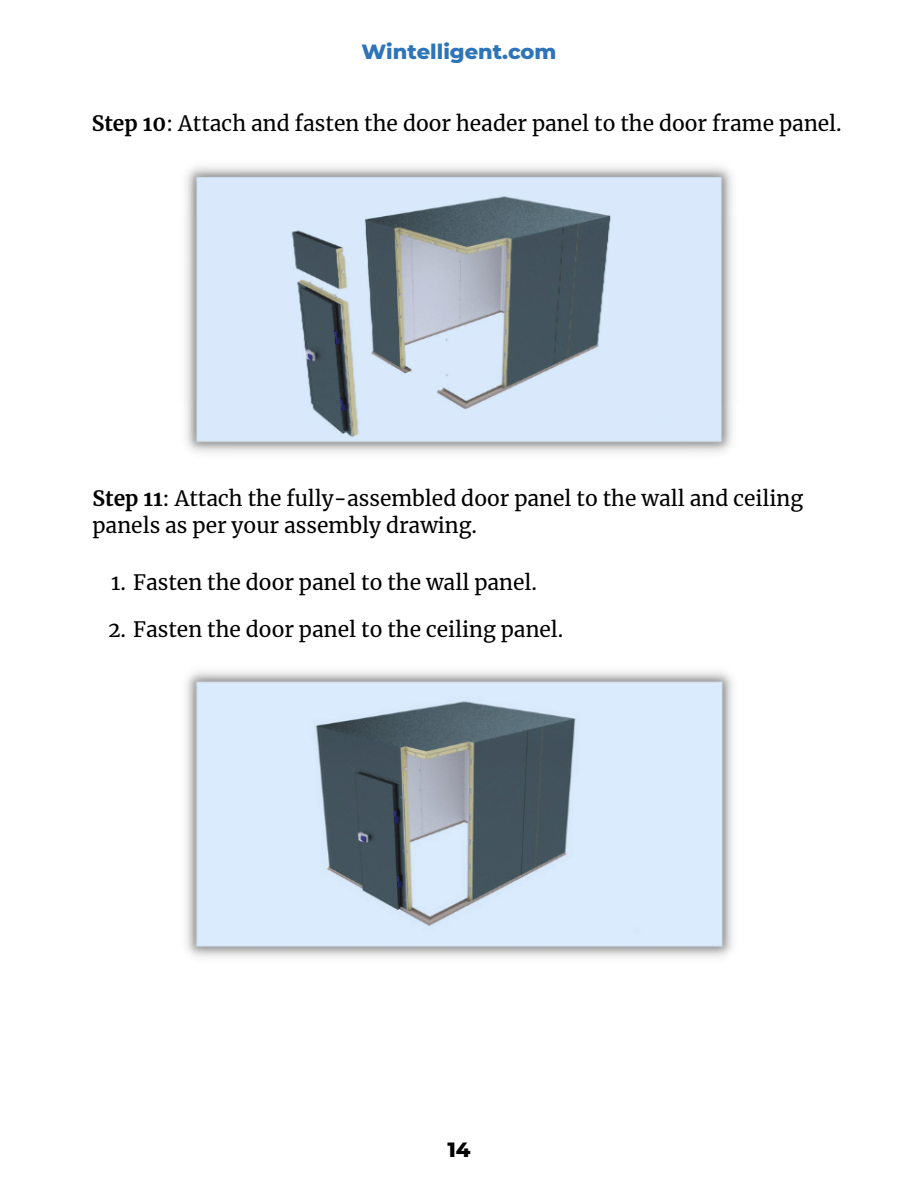
<style>
.page{position:relative;width:918px;height:1188px;background:#fff}
.page>*{position:absolute;margin:0;border:0;box-sizing:border-box;transform-origin:0 0}
.t1{font:21px/27px "Merriweather";color:#000}
.t2{font:800 21px "Montserrat";color:#2e74b8}
.t3{font:800 21px "Montserrat";color:#000}
.s1{font-weight:700}
</style>
<div class="page">
<img style="left:185px;top:166px;width:548px;height:287px">
<img style="left:185px;top:671px;width:548px;height:287px">
<p class="t2" style="left:361px;top:39px;width:197px">Wintelligent.com</p>
<p class="t1" style="left:92px;top:110px;width:752px"><span class="s1">Step 10</span>: Attach and fasten the door header panel to the door frame panel.</p>
<p class="t1" style="left:92px;top:485px;width:712px"><span class="s1">Step 11</span>: Attach the fully-assembled door panel to the wall and ceiling panels as per your assembly drawing.</p>
<p class="t1" style="left:111px;top:569px;width:427px">1. Fasten the door panel to the wall panel.</p>
<p class="t1" style="left:108px;top:616px;width:457px">2. Fasten the door panel to the ceiling panel.</p>
<p class="t3" style="left:447px;top:1137px;width:25px">14</p>
</div>
